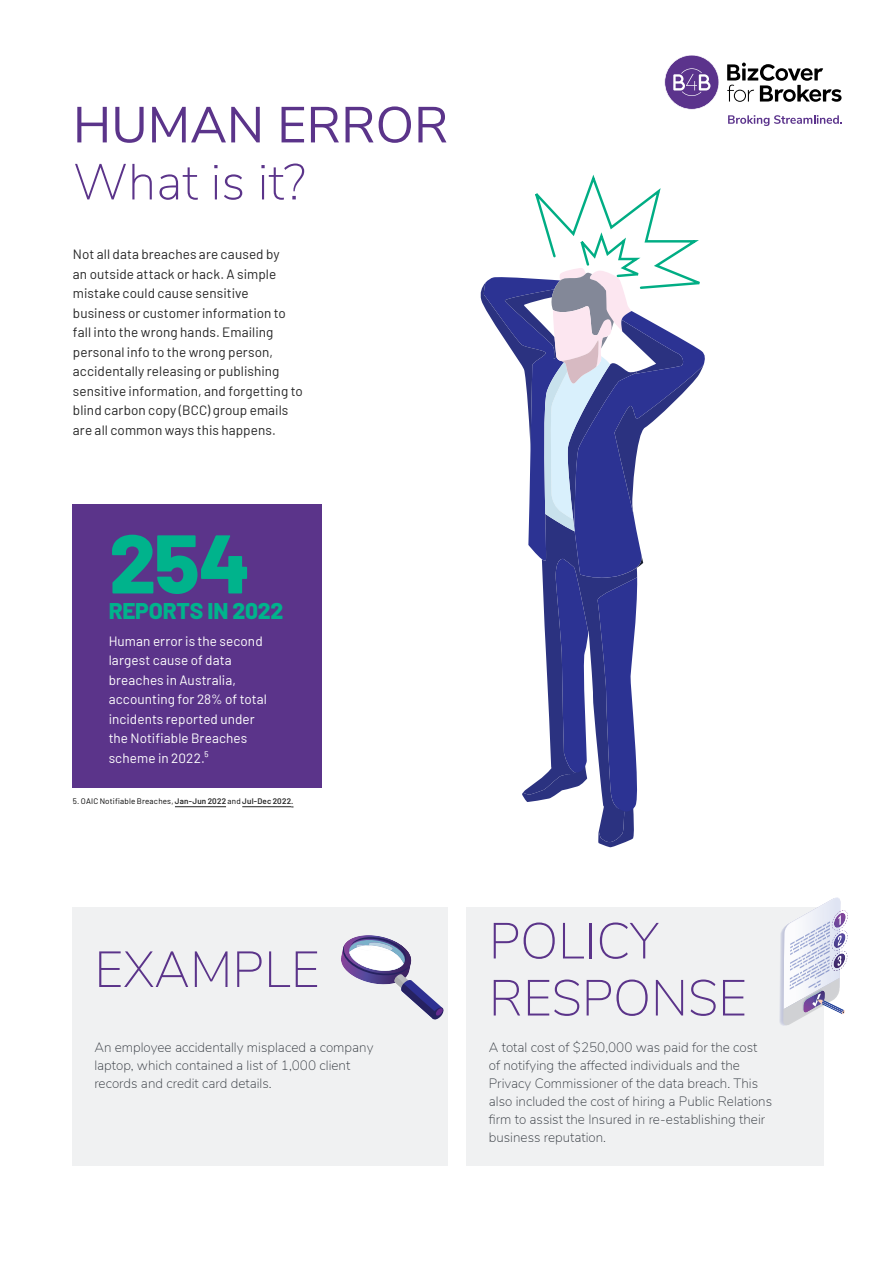
<style>
.page{position:relative;width:893px;height:1263px;background:#fff}
.page>*{position:absolute;margin:0;border:0;box-sizing:border-box;transform-origin:0 0}
.t1{font:800 83.1px "Barlow";color:#00b38c}
.t2{font:200 50.4px/57px "Nunito Sans";color:#5b348a}
.t3{font:50.4px "Nunito Sans";color:#5b348a}
.t4{font:800 22.8px "Barlow";letter-spacing:-.01em;color:#00b38c}
.t5{font:200 13.5px/18px "Nunito Sans";color:#33383f}
.t6{font:13.5px/19.5px "Barlow";letter-spacing:.005em;color:#262626}
.t7{font:13.5px/19.5px "Barlow";letter-spacing:.005em;color:#fff}
.t8{font:8.1px "Barlow";letter-spacing:.025em;color:#000}
.s1{font-weight:600;color:#262626}
</style>
<div class="page">
<div style="left:72px;top:504px;width:249px;height:284px;background:#5b348a"></div>
<div style="left:72px;top:907px;width:375px;height:259px;background:#f0f1f2"></div>
<div style="left:467px;top:907px;width:357px;height:259px;background:#f0f1f2"></div>
<svg style="left:341px;top:935px;width:103px;height:85px"></svg>
<img style="left:845px;top:910px;width:3px;height:14px">
<svg style="left:779px;top:897px;width:66px;height:129px"></svg>
<hr style="left:175px;top:806px;width:51px;height:1px;background:#262626">
<hr style="left:242px;top:806px;width:49px;height:1px;background:#262626">
<svg style="left:480px;top:174px;width:225px;height:673px"></svg>
<svg style="left:727px;top:63px;width:114px;height:39px"></svg>
<svg style="left:664px;top:55px;width:55px;height:55px"></svg>
<svg style="left:728px;top:115px;width:114px;height:11px"></svg>
<h2 class="t3" style="left:73px;top:106px;width:377px">HUMAN ERROR</h2>
<h2 class="t2" style="left:73px;top:155px;width:234px">What is it?</h2>
<p class="t6" style="left:73px;top:246px;width:231px">Not all data breaches are caused by<br>an outside attack or hack. A simple mistake could cause sensitive business or customer information to fall into the wrong hands. Emailing personal info to the wrong person, accidentally releasing or publishing sensitive information, and forgetting to blind carbon copy (BCC) group emails are all common ways this happens.</p>
<h1 class="t1" style="left:109px;top:528px;width:143px">254</h1>
<h3 class="t4" style="left:109px;top:601px;width:176px">REPORTS IN 2022</h3>
<p class="t7" style="left:109px;top:630px;width:160px">Human error is the second largest cause of data breaches in Australia, accounting for 28% of total incidents reported under the Notifiable Breaches scheme in 2022.⁵</p>
<p class="t8" style="left:73px;top:795px;width:222px">5. OAIC Notifiable Breaches, <span class="s1">Jan-Jun 2022</span> and <span class="s1">Jul-Dec 2022.</span></p>
<h2 class="t2" style="left:94px;top:942px;width:227px">EXAMPLE</h2>
<h2 class="t2" style="left:489px;top:914px;width:260px">POLICY<br>RESPONSE</h2>
<p class="t5" style="left:94px;top:1039px;width:281px">An employee accidentally misplaced a company laptop, which contained a list of 1,000 client records and credit card details.</p>
<p class="t5" style="left:489px;top:1039px;width:285px">A total cost of $250,000 was paid for the cost<br>of notifying the affected individuals and the Privacy Commissioner of the data breach. This also included the cost of hiring a Public Relations firm to assist the Insured in re-establishing their business reputation.</p>
</div>
